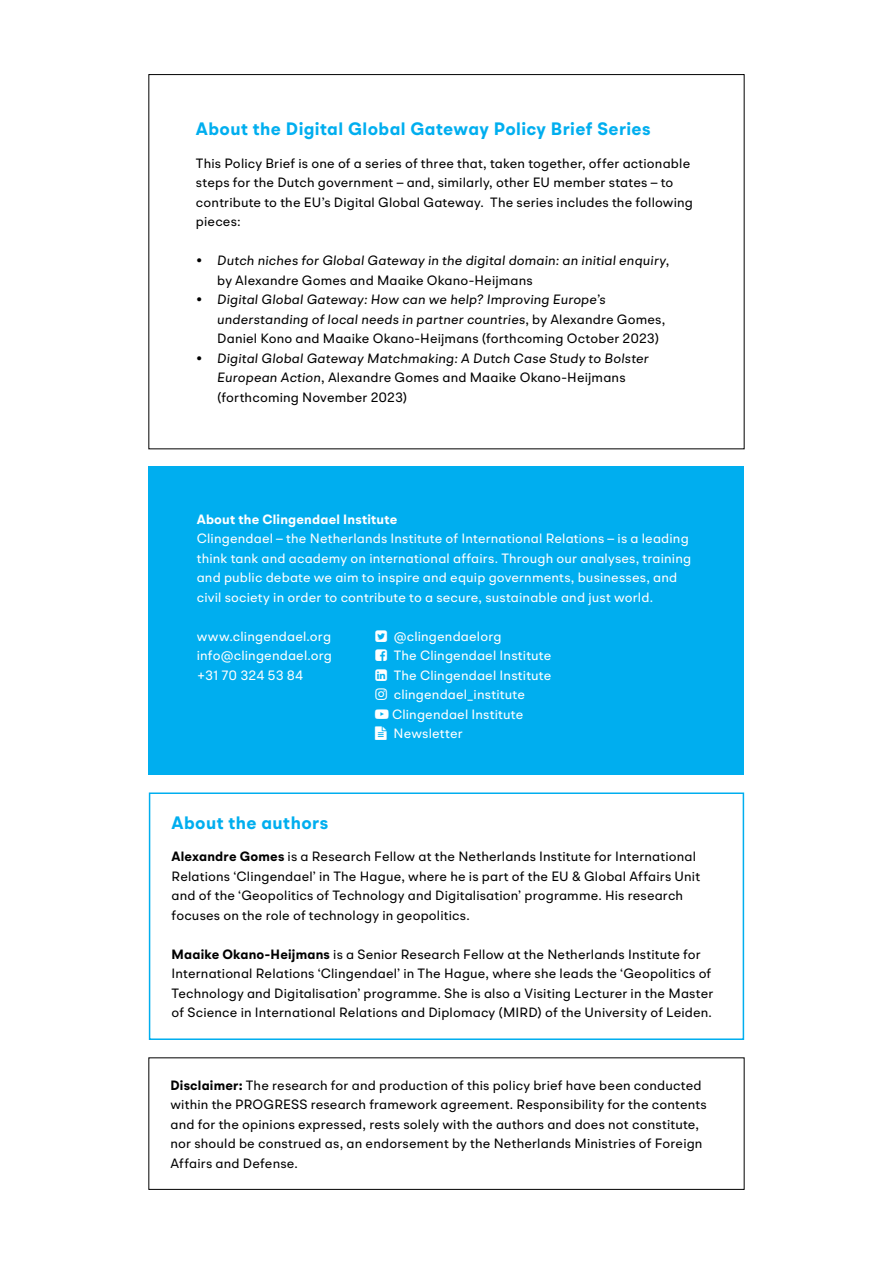
<style>
.page{position:relative;width:893px;height:1263px;background:#fff}
.page>*{position:absolute;margin:0;border:0;box-sizing:border-box;transform-origin:0 0}
.t1{font:700 18px "BR Omega";letter-spacing:.02em;color:#00aeef}
.t2{font:13.5px/19.5px "BR Omega";letter-spacing:.01em;color:#000}
.t3{font:13.5px/19.5px "BR Omega";letter-spacing:.01em;color:#fff}
.L1{font:italic 13.5px/19.5px "BR Omega";letter-spacing:.01em;color:#000}
.t4{font:700 13.5px "BR Omega";letter-spacing:.015em;color:#fff}
.s1{font-style:normal}
.s2{font-weight:700}
</style>
<div class="page">
<div style="left:149px;top:467px;width:595px;height:308px;background:#00aeef"></div>
<div style="left:149px;top:792px;width:595px;height:248px;border:2px solid #00aeef"></div>
<div style="left:148px;top:1057px;width:596px;height:133px;border:1px solid #000"></div>
<h2 class="t1" style="left:196px;top:118px;width:456px">About the Digital Global Gateway Policy Brief Series</h2>
<p class="t2" style="left:196px;top:153px;width:499px">This Policy Brief is one of a series of three that, taken together, offer actionable steps for the Dutch government – and, similarly, other EU member states – to contribute to the EU’s Digital Global Gateway. The series includes the following pieces:</p>
<p class="L1" style="left:217px;top:251px;width:453px;text-indent:-21px"><span class="s1">•</span> Dutch niches for Global Gateway in the digital domain: an initial enquiry<span class="s1">, by Alexandre Gomes and Maaike Okano-Heijmans</span></p>
<p class="L1" style="left:217px;top:290px;width:450px;text-indent:-21px"><span class="s1">•</span> Digital Global Gateway: How can we help? Improving Europe’s understanding of local needs in partner countries<span class="s1">, by Alexandre Gomes,<br>Daniel Kono and Maaike Okano-Heijmans (forthcoming October 2023)</span></p>
<p class="L1" style="left:217px;top:348px;width:433px;text-indent:-21px"><span class="s1">•</span> Digital Global Gateway Matchmaking: A Dutch Case Study to Bolster<br>European Action<span class="s1">, Alexandre Gomes and Maaike Okano-Heijmans (forthcoming November 2023)</span></p>
<p class="t4" style="left:197px;top:510px;width:202px">About the Clingendael Institute</p>
<p class="t3" style="left:197px;top:528px;width:496px">Clingendael – the Netherlands Institute of International Relations – is a leading think tank and academy on international affairs. Through our analyses, training and public debate we aim to inspire and equip governments, businesses, and civil society in order to contribute to a secure, sustainable and just world.</p>
<p class="t3" style="left:197px;top:626px;width:136px">www.clingendael.org</p>
<p class="t3" style="left:394px;top:626px;width:109px">@clingendaelorg</p>
<p class="t3" style="left:197px;top:645px;width:137px">info@clingendael.org</p>
<p class="t3" style="left:394px;top:645px;width:159px">The Clingendael Institute</p>
<p class="t3" style="left:197px;top:665px;width:108px">+31 70 324 53 84</p>
<p class="t3" style="left:394px;top:665px;width:159px">The Clingendael Institute</p>
<p class="t3" style="left:394px;top:684px;width:133px">clingendael_institute</p>
<p class="t3" style="left:392px;top:704px;width:133px">Clingendael Institute</p>
<p class="t3" style="left:394px;top:723px;width:71px">Newsletter</p>
<h2 class="t1" style="left:172px;top:811px;width:158px">About the authors</h2>
<p class="t2" style="left:172px;top:846px;width:530px"><span class="s2">Alexandre Gomes</span> is a Research Fellow at the Netherlands Institute for International Relations ‘Clingendael’ in The Hague, where he is part of the EU &amp; Global Affairs Unit and of the ‘Geopolitics of Technology and Digitalisation’ programme. His research focuses on the role of technology in geopolitics.</p>
<p class="t2" style="left:172px;top:944px;width:543px"><span class="s2">Maaike Okano-Heijmans</span> is a Senior Research Fellow at the Netherlands Institute for International Relations ‘Clingendael’ in The Hague, where she leads the ‘Geopolitics of Technology and Digitalisation’ programme. She is also a Visiting Lecturer in the Master of Science in International Relations and Diplomacy (MIRD) of the University of Leiden.</p>
<p class="t2" style="left:170px;top:1075px;width:538px"><span class="s2">Disclaimer:</span> The research for and production of this policy brief have been conducted within the PROGRESS research framework agreement. Responsibility for the contents and for the opinions expressed, rests solely with the authors and does not constitute, nor should be construed as, an endorsement by the Netherlands Ministries of Foreign Affairs and Defense.</p>
</div>
